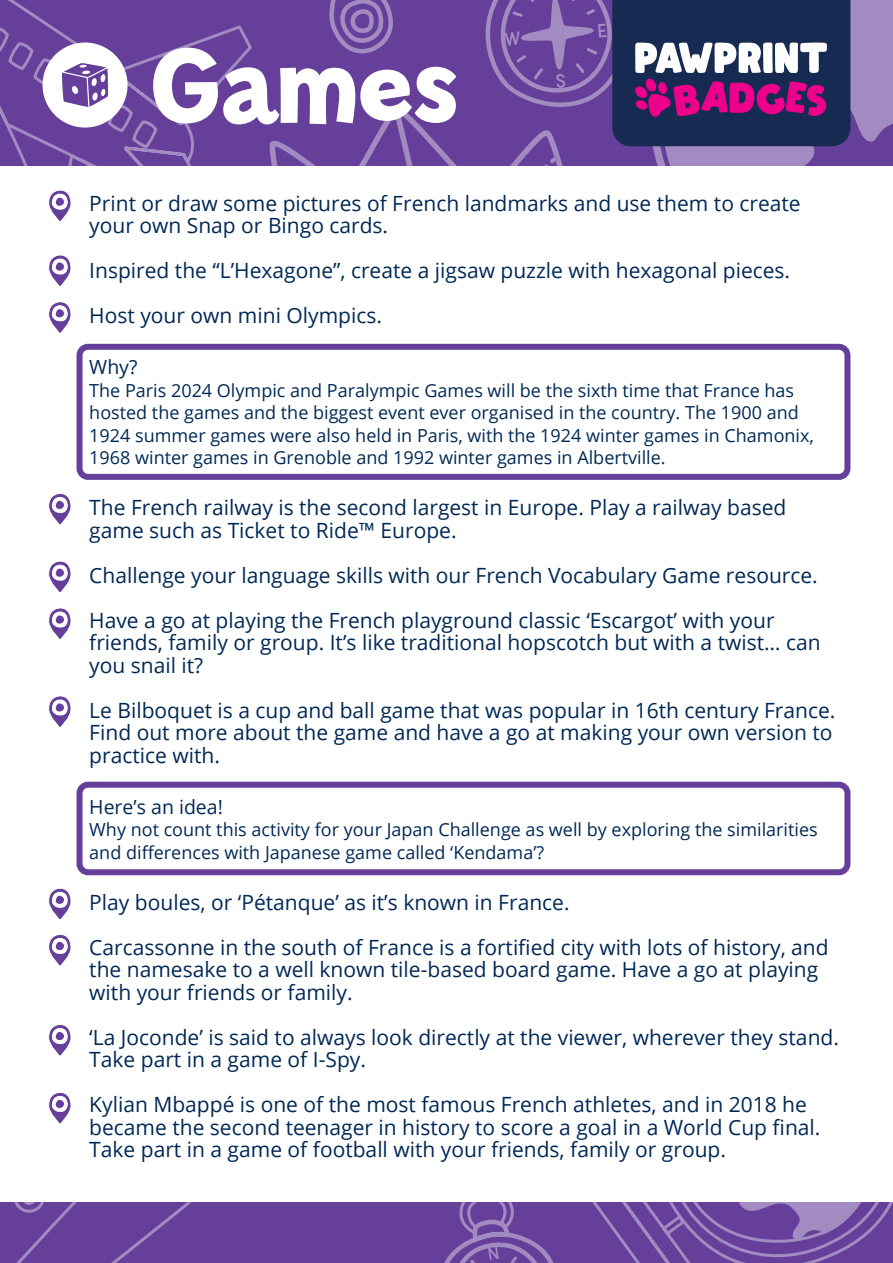
<style>
.page{position:relative;width:893px;height:1263px;background:#fff}
.page>*{position:absolute;margin:0;border:0;box-sizing:border-box;transform-origin:0 0}
.t1{font:600 105px "Billy";color:#fff}
.t2{font:21px/22.5px "Open Sans";color:#002956}
.t3{font:19.5px "Open Sans";color:#002956}
.t4{font:18px/22.5px "Open Sans";color:#002956}
</style>
<div class="page">
<svg style="left:0;top:0;width:255px;height:166px;background:#6a459c"></svg>
<div style="left:0;top:1202px;width:430px;height:61px;background:#653f99"></div>
<svg style="left:430px;top:1202px;width:463px;height:61px;background:#714fa1"></svg>
<svg style="left:284px;top:0;width:609px;height:405px"></svg>
<svg style="left:48px;top:190px;width:23px;height:31px"></svg>
<div style="left:43px;top:43px;width:85px;height:85px;background:#fff;border-radius:50%"></div>
<svg style="left:62px;top:63px;width:46px;height:44px"></svg>
<div style="left:77px;top:344px;width:773px;height:136px;border:6px solid #653f99;border-radius:9px"></div>
<div style="left:77px;top:782px;width:773px;height:93px;border:6px solid #653f99;border-radius:9px"></div>
<svg style="left:48px;top:255px;width:23px;height:31px"></svg>
<svg style="left:48px;top:301px;width:23px;height:32px"></svg>
<svg style="left:48px;top:423px;width:446px;height:543px"></svg>
<svg style="left:48px;top:1024px;width:23px;height:32px"></svg>
<svg style="left:48px;top:1092px;width:23px;height:31px"></svg>
<h1 class="t1" style="left:151px;top:19px;width:309px">Games</h1>
<p class="t2" style="left:89px;top:191px;width:713px">Print or draw some pictures of French landmarks and use them to create your own Snap or Bingo cards.</p>
<p class="t2" style="left:89px;top:247px;width:702px;line-height:45px">Inspired the “L’Hexagone”, create a jigsaw puzzle with hexagonal pieces.<br>Host your own mini Olympics.</p>
<p class="t3" style="left:89px;top:354px;width:50px">Why?</p>
<p class="t4" style="left:89px;top:378px;width:726px">The Paris 2024 Olympic and Paralympic Games will be the sixth time that France has hosted the games and the biggest event ever organised in the country. The 1900 and 1924 summer games were also held in Paris, with the 1924 winter games in Chamonix, 1968 winter games in Grenoble and 1992 winter games in Albertville.</p>
<p class="t2" style="left:89px;top:496px;width:699px">The French railway is the second largest in Europe. Play a railway based game such as Ticket to Ride™ Europe.</p>
<p class="t2" style="left:89px;top:552px;width:730px;line-height:45px">Challenge your language skills with our French Vocabulary Game resource.<br>Have a go at playing the French playground classic ‘Escargot’ with your</p>
<p class="t2" style="left:89px;top:631px;width:733px">friends, family or group. It’s like traditional hopscotch but with a twist… can you snail it?</p>
<p class="t2" style="left:89px;top:698px;width:748px">Le Bilboquet is a cup and ball game that was popular in 16th century France.<br>Find out more about the game and have a go at making your own version to practice with.</p>
<p class="t3" style="left:89px;top:793px;width:135px">Here’s an idea!</p>
<p class="t4" style="left:89px;top:818px;width:730px">Why not count this activity for your Japan Challenge as well by exploring the similarities and differences with Japanese game called ‘Kendama’?</p>
<p class="t2" style="left:89px;top:879px;width:741px;line-height:45px">Play boules, or ‘Pétanque’ as it’s known in France.<br>Carcassonne in the south of France is a fortified city with lots of history, and</p>
<p class="t2" style="left:89px;top:958px;width:730px">the namesake to a well known tile-based board game. Have a go at playing with your friends or family.</p>
<p class="t2" style="left:89px;top:1025px;width:751px">‘La Joconde’ is said to always look directly at the viewer, wherever they stand.<br>Take part in a game of I-Spy.</p>
<p class="t2" style="left:89px;top:1093px;width:733px">Kylian Mbappé is one of the most famous French athletes, and in 2018 he became the second teenager in history to score a goal in a World Cup final.<br>Take part in a game of football with your friends, family or group.</p>
</div>
